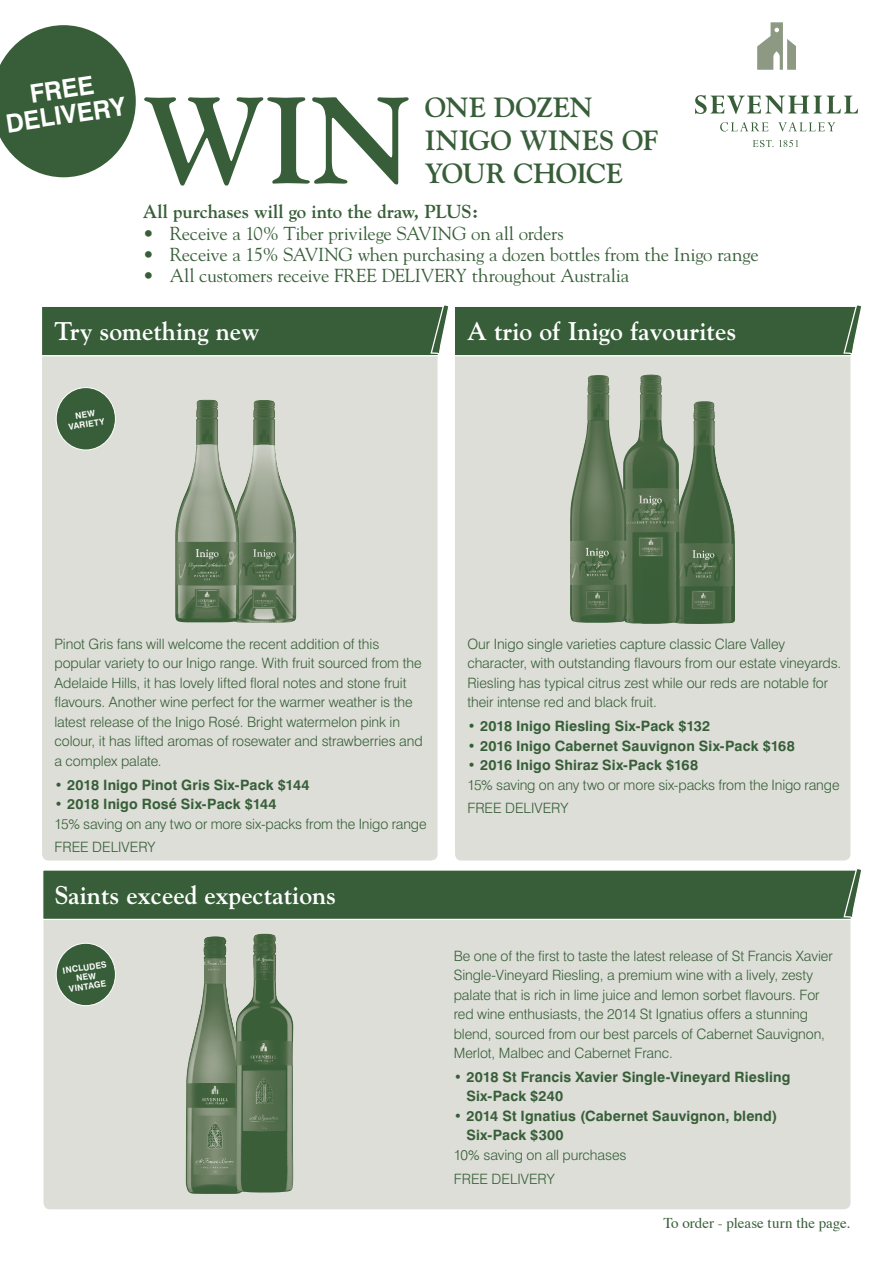
<style>
.page{position:relative;width:893px;height:1263px;background:#fff}
.page>*{position:absolute;margin:0;border:0;box-sizing:border-box;transform-origin:0 0}
.t1{font:700 121.95px "Goudy";color:#375e38}
.t2{font:700 27.75px/33.3px "Goudy";letter-spacing:-.01em;color:#375e38}
.t3{font:700 25.5px "Goudy";color:#fff}
.t4{font:700 25.5px/25.5px "Swiss 721 BT";color:#fff;text-align:center}
.t5{font:18.75px "Goudy";letter-spacing:-.015em;color:#375e38}
.t6{font:700 18.75px "Goudy";letter-spacing:-.005em;color:#375e38}
.t7{font:15px "Times";color:#375e38}
.t8{font:300 14.25px/19.5px "Swiss 721 BT";letter-spacing:-.005em;color:#375e38}
.t9{font:700 14.25px/19.5px "Swiss 721 BT";letter-spacing:.01em;color:#375e38}
.t10{font:700 8.55px/9.6px "Swiss 721 BT";color:#fff;text-align:center}
</style>
<div class="page">
<div style="left:43px;top:899px;width:807px;height:310px;background:#dcded7;border-radius:7px"></div>
<div style="left:455px;top:333px;width:395px;height:527px;background:#dcded7;border-radius:7px"></div>
<div style="left:42px;top:333px;width:396px;height:527px;background:#dcded7;border-radius:7px"></div>
<svg style="left:757px;top:22px;width:39px;height:48px"></svg>
<svg style="left:720px;top:122px;width:115px;height:10px"></svg>
<svg style="left:695px;top:95px;width:163px;height:19px"></svg>
<svg style="left:753px;top:140px;width:20px;height:7px"></svg>
<svg style="left:779px;top:140px;width:19px;height:7px"></svg>
<svg style="left:0;top:25px;width:136px;height:152px"></svg>
<img style="left:232px;top:400px;width:64px;height:223px">
<img style="left:194px;top:400px;width:7px;height:64px">
<img style="left:185px;top:936px;width:57px;height:258px">
<img style="left:235px;top:933px;width:58px;height:259px">
<svg style="left:43px;top:869px;width:818px;height:52px;background:#466a47"></svg>
<svg style="left:42px;top:305px;width:819px;height:52px;background:#4a6d4a"></svg>
<div style="left:56px;top:387px;width:60px;height:63px;background:#375e38;border:1px solid #fff;border-radius:50%"></div>
<div style="left:56px;top:943px;width:60px;height:63px;background:#375e38;border:1px solid #fff;border-radius:50%"></div>
<img style="left:680px;top:401px;width:55px;height:223px">
<img style="left:627px;top:375px;width:53px;height:249px">
<img style="left:570px;top:375px;width:57px;height:248px">
<h3 class="t4" style="left:0;top:86px;width:122px;rotate:-9deg">FREE<br>DELIVERY</h3>
<h1 class="t1" style="left:143px;top:68px;width:272px">WIN</h1>
<h2 class="t2" style="left:425px;top:90px;width:235px">ONE DOZEN<br>INIGO WINES OF<br>YOUR CHOICE</h2>
<h3 class="t6" style="left:143px;top:200px;width:337px">All purchases will go into the draw, PLUS:</h3>
<h3 class="t5" style="left:143px;top:221px;width:422px">• Receive a 10% Tiber privilege SAVING on all orders</h3>
<h3 class="t5" style="left:143px;top:242px;width:617px">• Receive a 15% SAVING when purchasing a dozen bottles from the Inigo range</h3>
<h3 class="t5" style="left:143px;top:263px;width:488px">• All customers receive FREE DELIVERY throughout Australia</h3>
<h3 class="t3" style="left:54px;top:316px;width:207px">Try something new</h3>
<h3 class="t3" style="left:467px;top:316px;width:271px">A trio of Inigo favourites</h3>
<p class="t10" style="left:67px;top:412px;width:38px;rotate:-8deg">NEW<br>VARIETY</p>
<p class="t8" style="left:54px;top:634px;width:370px">Pinot Gris fans will welcome the recent addition of this popular variety to our Inigo range. With fruit sourced from the Adelaide Hills, it has lovely lifted floral notes and stone fruit flavours. Another wine perfect for the warmer weather is the latest release of the Inigo Rosé. Bright watermelon pink in colour, it has lifted aromas of rosewater and strawberries and a complex palate.</p>
<p class="t9" style="left:54px;top:775px;width:257px">• 2018 Inigo Pinot Gris Six-Pack $144</p>
<p class="t9" style="left:54px;top:794px;width:224px">• 2018 Inigo Rosé Six-Pack $144</p>
<p class="t8" style="left:54px;top:812px;width:374px;line-height:23.7px">15% saving on any two or more six-packs from the Inigo range<br>FREE DELIVERY</p>
<h3 class="t3" style="left:54px;top:880px;width:283px">Saints exceed expectations</h3>
<p class="t10" style="left:62px;top:966px;width:46px;rotate:-8deg">INCLUDES<br>NEW<br>VINTAGE</p>
<p class="t8" style="left:467px;top:634px;width:375px">Our Inigo single varieties capture classic Clare Valley character, with outstanding flavours from our estate vineyards.<br>Riesling has typical citrus zest while our reds are notable for their intense red and black fruit.</p>
<p class="t9" style="left:467px;top:716px;width:244px">• 2018 Inigo Riesling Six-Pack $132</p>
<p class="t9" style="left:467px;top:736px;width:329px">• 2016 Inigo Cabernet Sauvignon Six-Pack $168</p>
<p class="t9" style="left:467px;top:755px;width:232px">• 2016 Inigo Shiraz Six-Pack $168</p>
<p class="t8" style="left:467px;top:773px;width:374px;line-height:23.7px">15% saving on any two or more six-packs from the Inigo range<br>FREE DELIVERY</p>
<p class="t8" style="left:454px;top:946px;width:381px">Be one of the first to taste the latest release of St Francis Xavier Single-Vineyard Riesling, a premium wine with a lively, zesty palate that is rich in lime juice and lemon sorbet flavours. For red wine enthusiasts, the 2014 St Ignatius offers a stunning blend, sourced from our best parcels of Cabernet Sauvignon, Merlot, Malbec and Cabernet Franc.</p>
<p class="t9" style="left:466px;top:1067px;width:325px;text-indent:-13px">• 2018 St Francis Xavier Single-Vineyard Riesling<br>Six-Pack $240</p>
<p class="t9" style="left:466px;top:1106px;width:312px;text-indent:-13px">• 2014 St Ignatius (Cabernet Sauvignon, blend)<br>Six-Pack $300</p>
<p class="t8" style="left:454px;top:1143px;width:174px;line-height:23.7px">10% saving on all purchases<br>FREE DELIVERY</p>
<p class="t7" style="left:663px;top:1213px;width:189px">To order - please turn the page.</p>
</div>
